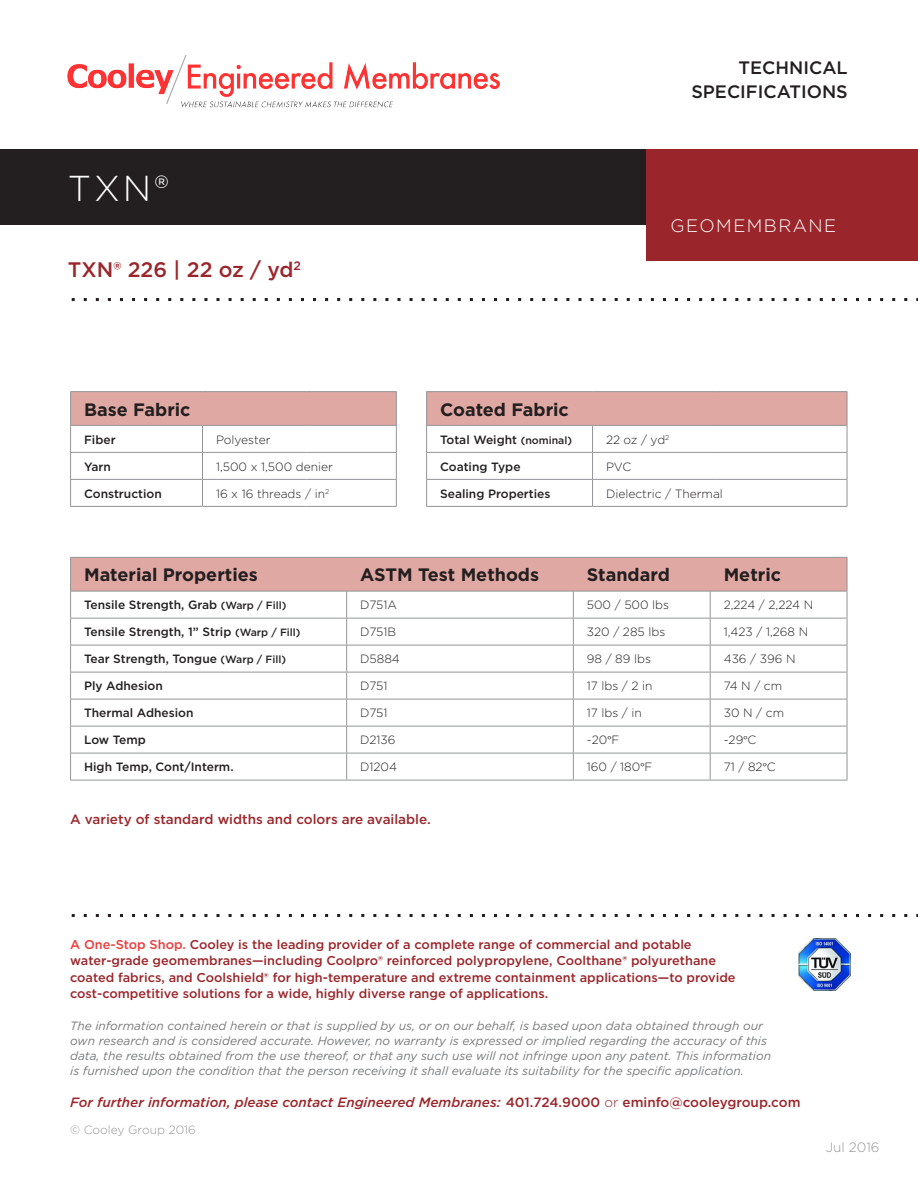
<style>
.page{position:relative;width:918px;height:1188px;background:#fff}
.page>*{position:absolute;margin:0;border:0;box-sizing:border-box;transform-origin:0 0}
.Product_Name{font:300 36px "Gotham";color:#fff}
.Product_Name-2{font:500 21px "Gotham";color:#9a262b}
.t1{font:700 18px "Gotham";color:#231f20}
.t2{font:500 18px/24px "Gotham";color:#231f20;text-align:right}
.t3{font:300 18px "Gotham";letter-spacing:.08em;color:#fff}
.t4{font:italic 500 13.5px "Gotham";color:#9a262b}
.t5{font:500 13.5px "Gotham";color:#9a262b}
.t6{font:300 13.5px "Gotham";color:#939598}
.Product_Descripton{font:500 12.75px/16.5px "Gotham";color:#9a262b}
.t7{font:italic 12px/15px "Gotham";color:#76787b}
.t8{font:300 12px "Gotham";color:#231f20}
.t9{font:500 12px "Gotham";color:#231f20}
.t10{font:300 12px "Gotham";color:#939598}
.s1{font-size:10.5px}
.s2{font-family:"Minion Display";font-weight:400}
.s3{color:#ee3b39}
.s4{font-style:normal}
.s5{font-weight:300;font-style:normal}
</style>
<div class="page">
<div style="left:0;top:149px;width:918px;height:75px;background:#231f20"></div>
<svg style="left:72px;top:298px;width:846px;height:3px"></svg>
<svg style="left:72px;top:914px;width:846px;height:3px"></svg>
<svg style="left:70px;top:392px;width:778px;height:114px"></svg>
<hr style="left:70px;top:506px;width:132px;height:1px;background:#939598">
<hr style="left:426px;top:506px;width:167px;height:1px;background:#939598">
<hr style="left:70px;top:391px;width:132px;height:1px;background:#939598">
<hr style="left:70px;top:392px;width:1px;height:33px;background:#939598">
<hr style="left:202px;top:391px;width:105px;height:1px;background:#939598">
<hr style="left:307px;top:391px;width:90px;height:1px;background:#939598">
<hr style="left:396px;top:392px;width:1px;height:33px;background:#939598">
<hr style="left:426px;top:391px;width:167px;height:1px;background:#939598">
<hr style="left:426px;top:392px;width:1px;height:33px;background:#939598">
<hr style="left:593px;top:391px;width:122px;height:1px;background:#939598">
<hr style="left:715px;top:391px;width:132px;height:1px;background:#939598">
<hr style="left:847px;top:392px;width:1px;height:33px;background:#939598">
<hr style="left:70px;top:425px;width:132px;height:1px;background:#939598">
<hr style="left:202px;top:425px;width:105px;height:1px;background:#939598">
<hr style="left:307px;top:425px;width:90px;height:1px;background:#939598">
<hr style="left:593px;top:425px;width:122px;height:1px;background:#939598">
<hr style="left:715px;top:425px;width:132px;height:1px;background:#939598">
<hr style="left:202px;top:452px;width:105px;height:1px;background:#939598">
<hr style="left:307px;top:452px;width:90px;height:1px;background:#939598">
<hr style="left:593px;top:452px;width:122px;height:1px;background:#939598">
<hr style="left:715px;top:452px;width:132px;height:1px;background:#939598">
<hr style="left:202px;top:479px;width:105px;height:1px;background:#939598">
<hr style="left:307px;top:479px;width:90px;height:1px;background:#939598">
<hr style="left:593px;top:479px;width:122px;height:1px;background:#939598">
<hr style="left:715px;top:479px;width:132px;height:1px;background:#939598">
<hr style="left:202px;top:506px;width:105px;height:1px;background:#939598">
<hr style="left:307px;top:506px;width:90px;height:1px;background:#939598">
<hr style="left:593px;top:506px;width:122px;height:1px;background:#939598">
<hr style="left:715px;top:506px;width:132px;height:1px;background:#939598">
<svg style="left:70px;top:557px;width:778px;height:223px"></svg>
<hr style="left:70px;top:780px;width:277px;height:1px;background:#939598">
<hr style="left:347px;top:780px;width:226px;height:1px;background:#939598">
<hr style="left:573px;top:780px;width:137px;height:1px;background:#939598">
<hr style="left:710px;top:780px;width:137px;height:1px;background:#939598">
<hr style="left:70px;top:557px;width:277px;height:1px;background:#939598">
<hr style="left:70px;top:558px;width:1px;height:33px;background:#939598">
<hr style="left:347px;top:557px;width:226px;height:1px;background:#939598">
<hr style="left:573px;top:557px;width:137px;height:1px;background:#939598">
<hr style="left:710px;top:557px;width:137px;height:1px;background:#939598">
<hr style="left:847px;top:558px;width:1px;height:33px;background:#939598">
<img style="left:798px;top:939px;width:52px;height:52px">
<img style="left:67px;top:55px;width:433px;height:53px">
<div style="left:647px;top:149px;width:271px;height:111px;background:#9a262b"></div>
<p class="Product_Name" style="left:68px;top:165px;width:103px">TXN®</p>
<p class="Product_Name-2" style="left:68px;top:256px;width:235px">TXN® 226 | 22 oz / yd<sup>2</sup></p>
<p class="t2" style="left:691px;top:56px;width:158px">TECHNICAL<br>SPECIFICATIONS</p>
<p class="t3" style="left:670px;top:214px;width:167px">GEOMEMBRANE</p>
<p class="t1" style="left:84px;top:397px;width:108px">Base Fabric</p>
<p class="t1" style="left:440px;top:397px;width:130px">Coated Fabric</p>
<p class="t9" style="left:84px;top:432px;width:33px">Fiber</p>
<p class="t8" style="left:216px;top:432px;width:56px">Polyester</p>
<p class="t9" style="left:440px;top:432px;width:133px">Total Weight <span class="s1">(nominal)</span></p>
<p class="t8" style="left:606px;top:432px;width:65px">22 oz / yd<sup>2</sup></p>
<p class="t9" style="left:84px;top:459px;width:28px">Yarn</p>
<p class="t8" style="left:216px;top:459px;width:118px">1,500 x 1,500 denier</p>
<p class="t9" style="left:440px;top:459px;width:82px">Coating Type</p>
<p class="t8" style="left:606px;top:459px;width:27px">PVC</p>
<p class="t9" style="left:84px;top:486px;width:79px">Construction</p>
<p class="t8" style="left:216px;top:486px;width:115px">16 x 16 threads / in<sup>2</sup></p>
<p class="t9" style="left:440px;top:486px;width:112px">Sealing Properties</p>
<p class="t8" style="left:606px;top:486px;width:118px">Dielectric / Thermal</p>
<p class="t1" style="left:84px;top:563px;width:175px">Material Properties</p>
<p class="t1" style="left:360px;top:563px;width:180px">ASTM Test Methods</p>
<p class="t1" style="left:587px;top:563px;width:85px">Standard</p>
<p class="t1" style="left:724px;top:563px;width:59px">Metric</p>
<p class="t9" style="left:84px;top:597px;width:204px">Tensile Strength, Grab <span class="s1">(Warp / Fill)</span></p>
<p class="t8" style="left:360px;top:598px;width:38px">D751A</p>
<p class="t8" style="left:587px;top:598px;width:84px">500 / 500 lbs</p>
<p class="t8" style="left:724px;top:598px;width:91px">2,224 / 2,224 N</p>
<p class="t9" style="left:84px;top:624px;width:218px">Tensile Strength, 1” Strip <span class="s1">(Warp / Fill)</span></p>
<p class="t8" style="left:360px;top:625px;width:38px">D751B</p>
<p class="t8" style="left:587px;top:625px;width:80px">320 / 285 lbs</p>
<p class="t8" style="left:724px;top:625px;width:86px">1,423 / 1,268 N</p>
<p class="t9" style="left:84px;top:651px;width:204px">Tear Strength, Tongue <span class="s1">(Warp / Fill)</span></p>
<p class="t8" style="left:360px;top:652px;width:41px">D5884</p>
<p class="t8" style="left:587px;top:652px;width:66px">98 / 89 lbs</p>
<p class="t8" style="left:724px;top:652px;width:73px">436 / 396 N</p>
<p class="t9" style="left:84px;top:678px;width:80px">Ply Adhesion</p>
<p class="t8" style="left:360px;top:679px;width:29px">D751</p>
<p class="t8" style="left:587px;top:679px;width:67px">17 lbs / 2 in</p>
<p class="t8" style="left:724px;top:679px;width:60px">74 N / cm</p>
<p class="t9" style="left:84px;top:705px;width:111px">Thermal Adhesion</p>
<p class="t8" style="left:360px;top:706px;width:29px">D751</p>
<p class="t8" style="left:587px;top:706px;width:57px">17 lbs / in</p>
<p class="t8" style="left:724px;top:706px;width:62px">30 N / cm</p>
<p class="t9" style="left:84px;top:732px;width:63px">Low Temp</p>
<p class="t8" style="left:360px;top:733px;width:37px">D2136</p>
<p class="t8" style="left:587px;top:733px;width:34px">-20<span class="s2">°</span>F</p>
<p class="t8" style="left:724px;top:733px;width:34px">-29<span class="s2">°</span>C</p>
<p class="t9" style="left:84px;top:759px;width:151px">High Temp, Cont/Interm.</p>
<p class="t8" style="left:360px;top:760px;width:38px">D1204</p>
<p class="t8" style="left:587px;top:760px;width:67px">160 / 180<span class="s2">°</span>F</p>
<p class="t8" style="left:724px;top:760px;width:53px">71 / 82<span class="s2">°</span>C</p>
<p class="t5" style="left:70px;top:810px;width:362px">A variety of standard widths and colors are available.</p>
<p class="Product_Descripton" style="left:70px;top:936px;width:667px"><span class="s3">A One-Stop Shop.</span> Cooley is the leading provider of a complete range of commercial and potable water-grade geomembranes—including Coolpro® reinforced polypropylene, Coolthane® polyurethane coated fabrics, and Coolshield® for high-temperature and extreme containment applications—to provide cost-competitive solutions for a wide, highly diverse range of applications.</p>
<p class="t7" style="left:70px;top:1018px;width:702px">The information contained herein or that is supplied by us, or on our behalf, is based upon data obtained through our own research and is considered accurate. However, no warranty is expressed or implied regarding the accuracy of this data, the results obtained from the use thereof, or that any such use will not infringe upon any patent. This information is furnished upon the condition that the person receiving it shall evaluate its suitability for the specific application.</p>
<p class="t4" style="left:70px;top:1094px;width:732px">For further information, please contact Engineered Membranes: <span class="s4">401.724.9000</span> <span class="s5">or</span> <span class="s4">eminfo@cooleygroup.com</span></p>
<p class="t10" style="left:70px;top:1122px;width:127px">© Cooley Group 2016</p>
<p class="t6" style="left:826px;top:1139px;width:55px">Jul 2016</p>
</div>
